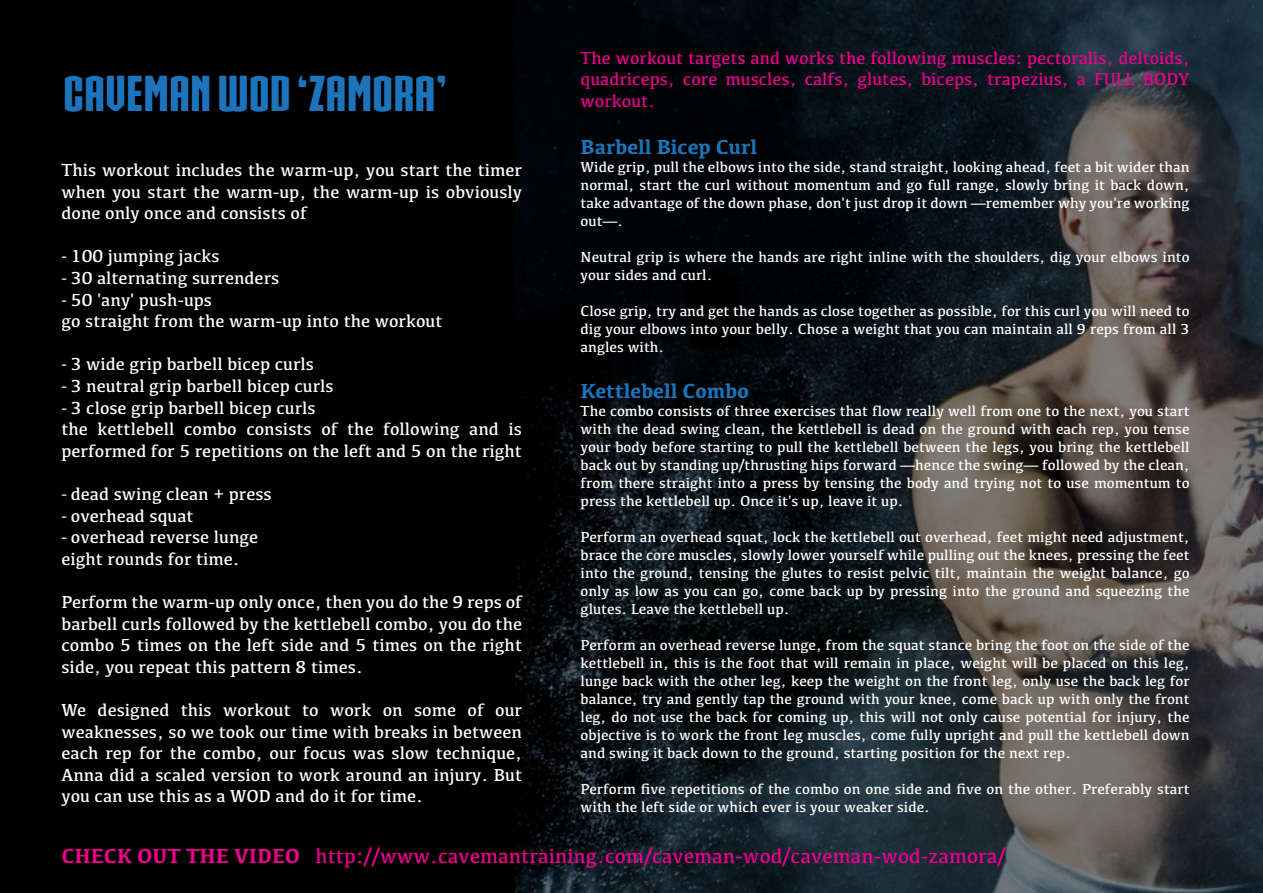
<style>
.page{position:relative;width:1263px;height:893px;background:#000}
.page>*{position:absolute;margin:0;border:0;box-sizing:border-box;transform-origin:0 0}
.t1{font:48px "IRONMANOFWAR002 NCV";color:#1c75bc}
.t2{font:21px "Kefa";color:#ec008c}
.t3{font:700 21px "Kefa";color:#1c75bc}
.t4{font:18px/21.6px "Kefa";color:#fff;text-align:justify}
.t5{font:18px/21.6px "Kefa";color:#ec008c;text-align:justify}
.t6{font:15px/18px "Kefa";color:#fff;text-align:justify}
.s1{font-weight:700}
.s2{font-family:"Myriad Pro"}
</style>
<div class="page">
<img style="left:515px;top:0;width:748px;height:893px">
<p class="t5" style="left:581px;top:46px;width:610px">The workout targets and works the following muscles: pectoralis, deltoids, quadriceps, core muscles, calfs, glutes, biceps, trapezius, a FULL BODY workout.</p>
<h2 class="t3" style="left:581px;top:132px;width:178px">Barbell Bicep Curl</h2>
<p class="t6" style="left:581px;top:157px;width:610px">Wide grip, pull the elbows into the side, stand straight, looking ahead, feet a bit wider than normal, start the curl without momentum and go full range, slowly bring it back down, take advantage of the down phase, don't just drop it down —remember why you're working out—.</p>
<p class="t6" style="left:581px;top:247px;width:610px">Neutral grip is where the hands are right inline with the shoulders, dig your elbows into your sides and curl.</p>
<p class="t6" style="left:581px;top:301px;width:610px">Close grip, try and get the hands as close together as possible, for this curl you will need to dig your elbows into your belly. Chose a weight that you can maintain all 9 reps from all 3 angles with.</p>
<h2 class="t3" style="left:581px;top:377px;width:170px">Kettlebell Combo</h2>
<p class="t6" style="left:581px;top:402px;width:610px">The combo consists of three exercises that flow really well from one to the next, you start with the dead swing clean, the kettlebell is dead on the ground with each rep, you tense your body before starting to pull the kettlebell between the legs, you bring the kettlebell back out by standing up/thrusting hips forward —hence the swing— followed by the clean, from there straight into a press by tensing the body and trying not to use momentum to press the kettlebell up. Once it's up, leave it up.</p>
<p class="t6" style="left:581px;top:528px;width:610px">Perform an overhead squat, lock the kettlebell out overhead, feet might need adjustment, brace the core muscles, slowly lower yourself while pulling out the knees, pressing the feet into the ground, tensing the glutes to resist pelvic tilt, maintain the weight balance, go only as low as you can go, come back up by pressing into the ground and squeezing the glutes. Leave the kettlebell up.</p>
<p class="t6" style="left:581px;top:636px;width:611px">Perform an overhead reverse lunge, from the squat stance bring the foot on the side of the kettlebell in, this is the foot that will remain in place, weight will be placed on this leg, lunge back with the other leg, keep the weight on the front leg, only use the back leg for balance, try and gently tap the ground with your knee, come back up with only the front leg, do not use the back for coming up, this will not only cause potential for injury, the objective is to work the front leg muscles, come fully upright and pull the kettlebell down and swing it back down to the ground, starting position for the next rep.</p>
<p class="t6" style="left:581px;top:780px;width:610px">Perform five repetitions of the combo on one side and five on the other. Preferably start with the left side or which ever is your weaker side.</p>
<h2 class="t2" style="left:62px;top:842px;width:946px"><span class="s1">CHECK OUT THE VIDEO</span> http://www.cavemantraining.com/caveman-wod/caveman-wod-zamora/</h2>
<h1 class="t1" style="left:63px;top:60px;width:386px">CAVEMAN WOD ʻZAMORAʼ</h1>
<p class="t4" style="left:62px;top:159px;width:462px">This workout includes the warm-up, you start the timer when you start the warm-up, the warm-up is obviously done only once and consists of</p>
<p class="t4" style="left:62px;top:245px;width:160px"><span class="s2">-</span> 100 jumping jacks</p>
<p class="t4" style="left:62px;top:267px;width:219px"><span class="s2">-</span> 30 alternating surrenders</p>
<p class="t4" style="left:62px;top:288px;width:382px"><span class="s2">-</span> 50 'any' push-ups<br>go straight from the warm-up into the workout</p>
<p class="t4" style="left:62px;top:353px;width:254px"><span class="s2">-</span> 3 wide grip barbell bicep curls</p>
<p class="t4" style="left:62px;top:375px;width:274px"><span class="s2">-</span> 3 neutral grip barbell bicep curls</p>
<p class="t4" style="left:62px;top:396px;width:462px;text-align:left"><span class="s2">-</span> 3 close grip barbell bicep curls<br>the kettlebell combo consists of the following and is performed for 5 repetitions on the left and 5 on the right</p>
<p class="t4" style="left:62px;top:483px;width:212px"><span class="s2">-</span> dead swing clean + press</p>
<p class="t4" style="left:62px;top:504px;width:134px"><span class="s2">-</span> overhead squat</p>
<p class="t4" style="left:62px;top:526px;width:198px"><span class="s2">-</span> overhead reverse lunge eight rounds for time.</p>
<p class="t4" style="left:62px;top:591px;width:462px">Perform the warm-up only once, then you do the 9 reps of barbell curls followed by the kettlebell combo, you do the combo 5 times on the left side and 5 times on the right side, you repeat this pattern 8 times.</p>
<p class="t4" style="left:62px;top:699px;width:462px">We designed this workout to work on some of our weaknesses, so we took our time with breaks in between each rep for the combo, our focus was slow technique, Anna did a scaled version to work around an injury. But you can use this as a WOD and do it for time.</p>
</div>
